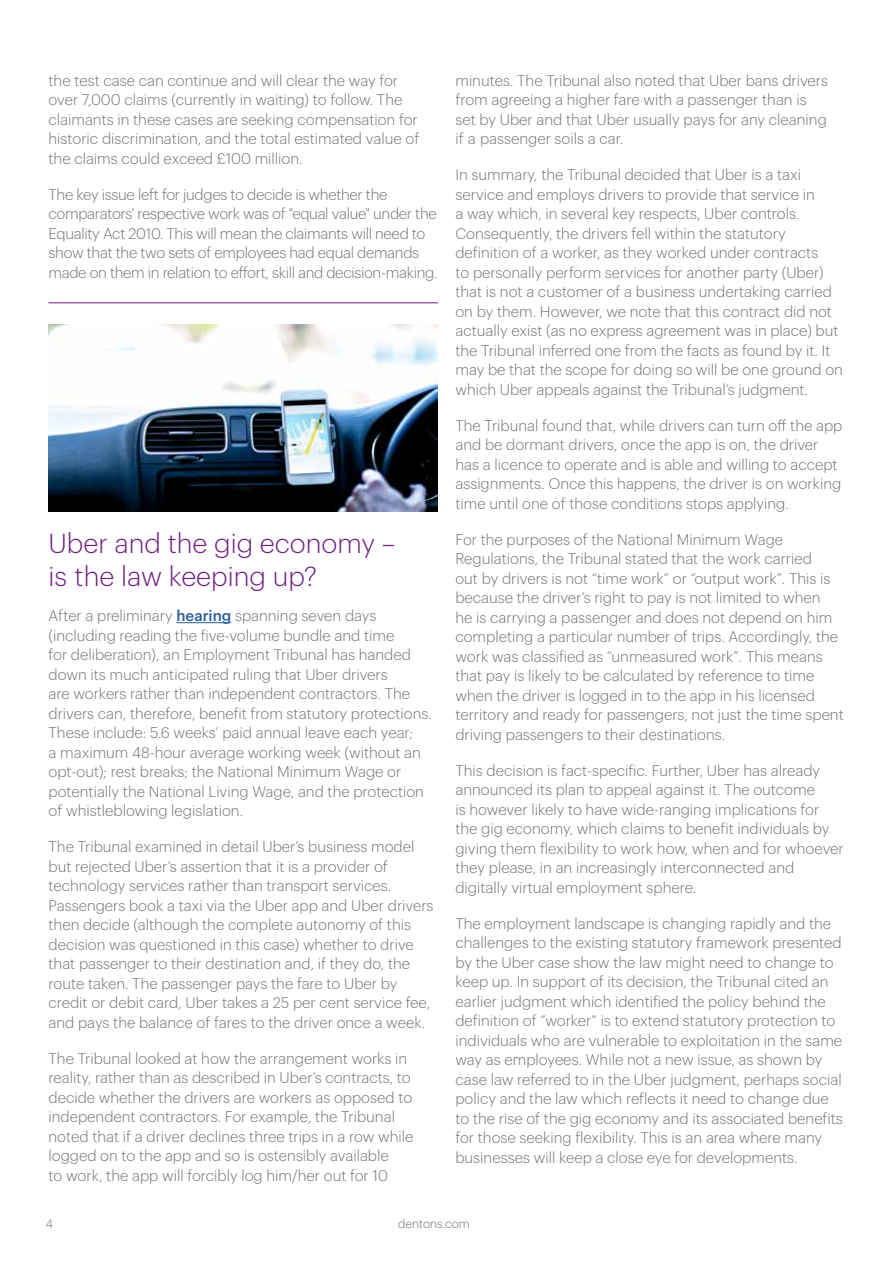
<style>
.page{position:relative;width:893px;height:1263px;background:#fff}
.page>*{position:absolute;margin:0;border:0;box-sizing:border-box;transform-origin:0 0}
.t1{font:300 27px/33px "Dentons Sans";color:#702283}
.t2{font:300 15px/19.5px "Dentons Sans";color:#717376}
.t3{font:300 15px/19.5px "Dentons Sans";letter-spacing:-.02em;color:#717376}
.t4{font:300 12px "Dentons Sans";color:#717376}
.s1{font-weight:500;color:#275b9b}
</style>
<div class="page">
<hr style="left:176px;top:622px;width:55px;height:1px;background:#275b9b">
<hr style="left:49px;top:302px;width:389px;height:1px;background:#702283">
<img style="left:49px;top:325px;width:388px;height:187px">
<p class="t2" style="left:49px;top:69px;width:372px">the test case can continue and will clear the way for over 7,000 claims (currently in waiting) to follow. The claimants in these cases are seeking compensation for historic discrimination, and the total estimated value of the claims could exceed £100 million.</p>
<p class="t3" style="left:49px;top:183px;width:390px">The key issue left for judges to decide is whether the comparators' respective work was of "equal value" under the Equality Act 2010. This will mean the claimants will need to show that the two sets of employees had equal demands made on them in relation to effort, skill and decision-making.</p>
<h1 class="t1" style="left:49px;top:525px;width:348px">Uber and the gig economy – is the law keeping up?</h1>
<p class="t2" style="left:49px;top:605px;width:385px">After a preliminary <span class="s1">hearing</span> spanning seven days (including reading the five-volume bundle and time<br>for deliberation), an Employment Tribunal has handed down its much anticipated ruling that Uber drivers<br>are workers rather than independent contractors. The drivers can, therefore, benefit from statutory protections.<br>These include: 5.6 weeks’ paid annual leave each year;<br>a maximum 48-hour average working week (without an opt-out); rest breaks; the National Minimum Wage or potentially the National Living Wage, and the protection of whistleblowing legislation.</p>
<p class="t2" style="left:49px;top:836px;width:386px">The Tribunal examined in detail Uber’s business model but rejected Uber’s assertion that it is a provider of technology services rather than transport services.<br>Passengers book a taxi via the Uber app and Uber drivers then decide (although the complete autonomy of this decision was questioned in this case) whether to drive that passenger to their destination and, if they do, the route taken. The passenger pays the fare to Uber by credit or debit card, Uber takes a 25 per cent service fee, and pays the balance of fares to the driver once a week.</p>
<p class="t2" style="left:49px;top:1047px;width:367px">The Tribunal looked at how the arrangement works in reality, rather than as described in Uber’s contracts, to decide whether the drivers are workers as opposed to independent contractors. For example, the Tribunal noted that if a driver declines three trips in a row while logged on to the app and so is ostensibly available<br>to work, the app will forcibly log him/her out for 10</p>
<p class="t2" style="left:455px;top:69px;width:374px">minutes. The Tribunal also noted that Uber bans drivers from agreeing a higher fare with a passenger than is set by Uber and that Uber usually pays for any cleaning if a passenger soils a car.</p>
<p class="t2" style="left:455px;top:164px;width:389px">In summary, the Tribunal decided that Uber is a taxi service and employs drivers to provide that service in<br>a way which, in several key respects, Uber controls.<br>Consequently, the drivers fell within the statutory definition of a worker, as they worked under contracts<br>to personally perform services for another party (Uber) that is not a customer of a business undertaking carried on by them. However, we note that this contract did not actually exist (as no express agreement was in place) but the Tribunal inferred one from the facts as found by it. It may be that the scope for doing so will be one ground on which Uber appeals against the Tribunal’s judgment.</p>
<p class="t2" style="left:455px;top:414px;width:388px">The Tribunal found that, while drivers can turn off the app and be dormant drivers, once the app is on, the driver has a licence to operate and is able and willing to accept assignments. Once this happens, the driver is on working time until one of those conditions stops applying.</p>
<p class="t2" style="left:455px;top:528px;width:390px">For the purposes of the National Minimum Wage Regulations, the Tribunal stated that the work carried<br>out by drivers is not “time work” or “output work”. This is because the driver’s right to pay is not limited to when<br>he is carrying a passenger and does not depend on him completing a particular number of trips. Accordingly, the work was classified as “unmeasured work”. This means that pay is likely to be calculated by reference to time when the driver is logged in to the app in his licensed territory and ready for passengers, not just the time spent driving passengers to their destinations.</p>
<p class="t2" style="left:455px;top:759px;width:390px">This decision is fact-specific. Further, Uber has already announced its plan to appeal against it. The outcome<br>is however likely to have wide-ranging implications for the gig economy, which claims to benefit individuals by giving them flexibility to work how, when and for whoever they please, in an increasingly interconnected and digitally virtual employment sphere.</p>
<p class="t2" style="left:455px;top:912px;width:389px">The employment landscape is changing rapidly and the challenges to the existing statutory framework presented by the Uber case show the law might need to change to keep up. In support of its decision, the Tribunal cited an earlier judgment which identified the policy behind the definition of “worker” is to extend statutory protection to individuals who are vulnerable to exploitation in the same way as employees. While not a new issue, as shown by case law referred to in the Uber judgment, perhaps social policy and the law which reflects it need to change due to the rise of the gig economy and its associated benefits for those seeking flexibility. This is an area where many businesses will keep a close eye for developments.</p>
<p class="t4" style="left:46px;top:1215px;width:9px">4</p>
<p class="t4" style="left:398px;top:1215px;width:73px">dentons.com</p>
</div>
